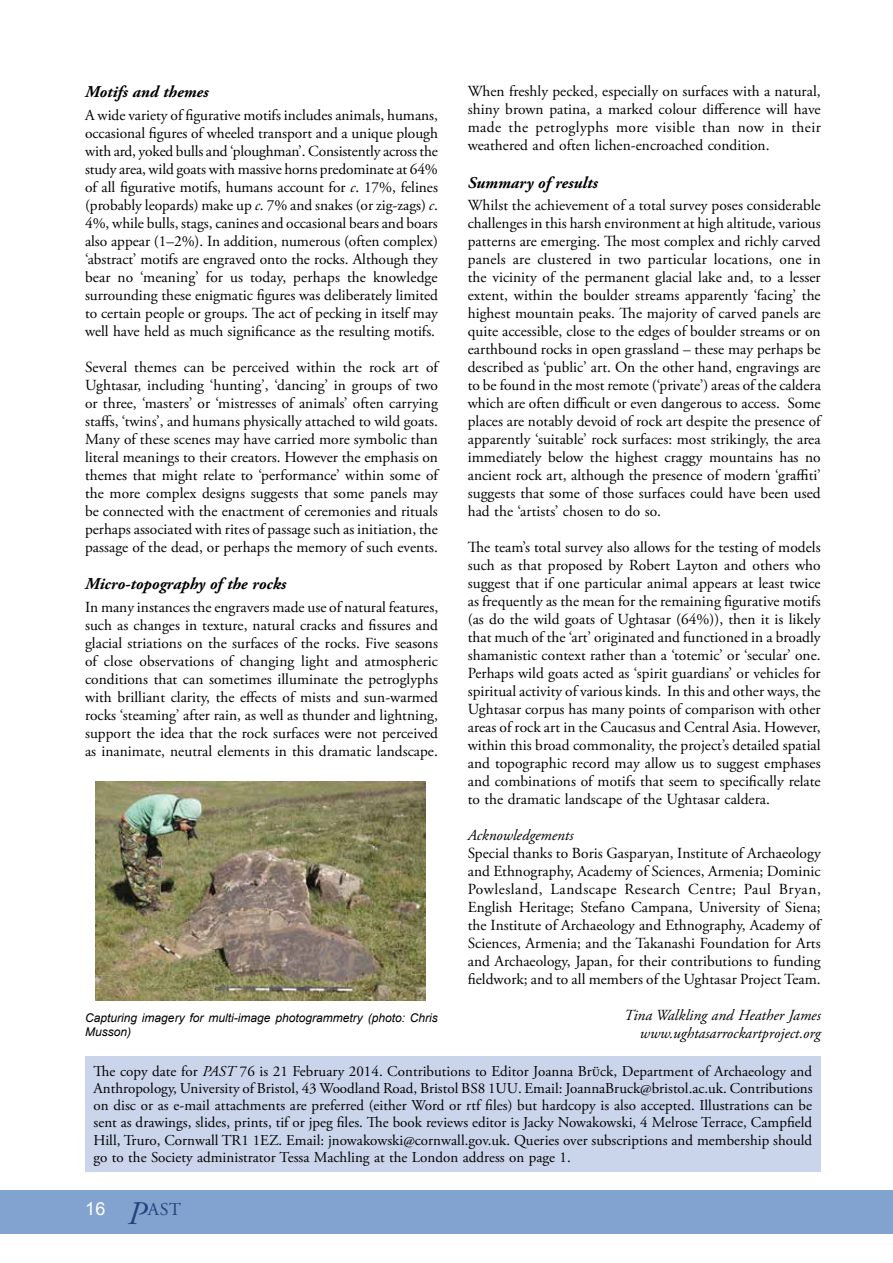
<style>
.page{position:relative;width:893px;height:1263px;background:#fff}
.page>*{position:absolute;margin:0;border:0;box-sizing:border-box;transform-origin:0 0}
.t1{font:18px "Adobe Garamond Pro";color:#21427c}
.t2{font:italic 700 16.5px "Adobe Garamond Pro";color:#000}
.t3{font:15.3px/18px "Adobe Garamond Pro";color:#000;text-align:justify}
.t4{font:italic 15.3px/18px "Adobe Garamond Pro";color:#000;text-align:right}
.t5{font:15px/17.2px "Adobe Garamond Pro";color:#000;text-align:justify}
.t6{font:italic 12px/14.4px "Arial";color:#000}
.s1{font-style:italic}
.s2{font-family:"Arial";color:#fff}
.s3{font-style:italic;font-size:33px}
</style>
<div class="page">
<div style="left:0;top:1191px;width:893px;height:43px;background:#82a3d0"></div>
<div style="left:85px;top:1056px;width:736px;height:115px;background:#cad5eb"></div>
<img style="left:96px;top:781px;width:329px;height:219px">
<p class="t2" style="left:85px;top:82px;width:125px">Motifs and themes</p>
<p class="t3" style="left:85px;top:106px;width:354px">A wide variety of figurative motifs includes animals, humans, occasional figures of wheeled transport and a unique plough with ard, yoked bulls and ‘ploughman’. Consistently across the study area, wild goats with massive horns predominate at 64% of all figurative motifs, humans account for <span class="s1">c</span>. 17%, felines (probably leopards) make up <span class="s1">c</span>. 7% and snakes (or zig-zags) <span class="s1">c</span>.<br>4%, while bulls, stags, canines and occasional bears and boars also appear (1–2%). In addition, numerous (often complex) ‘abstract’ motifs are engraved onto the rocks. Although they bear no ‘meaning’ for us today, perhaps the knowledge surrounding these enigmatic figures was deliberately limited to certain people or groups. The act of pecking in itself may well have held as much significance as the resulting motifs.</p>
<p class="t3" style="left:85px;top:358px;width:355px">Several themes can be perceived within the rock art of Ughtasar, including ‘hunting’, ‘dancing’ in groups of two or three, ‘masters’ or ‘mistresses of animals’ often carrying staffs, ‘twins’, and humans physically attached to wild goats.<br>Many of these scenes may have carried more symbolic than literal meanings to their creators. However the emphasis on themes that might relate to ‘performance’ within some of the more complex designs suggests that some panels may be connected with the enactment of ceremonies and rituals perhaps associated with rites of passage such as initiation, the passage of the dead, or perhaps the memory of such events.</p>
<p class="t2" style="left:85px;top:574px;width:203px">Micro-topography of the rocks</p>
<p class="t3" style="left:85px;top:598px;width:355px">In many instances the engravers made use of natural features, such as changes in texture, natural cracks and fissures and glacial striations on the surfaces of the rocks. Five seasons of close observations of changing light and atmospheric conditions that can sometimes illuminate the petroglyphs with brilliant clarity, the effects of mists and sun-warmed rocks ‘steaming’ after rain, as well as thunder and lightning, support the idea that the rock surfaces were not perceived as inanimate, neutral elements in this dramatic landscape.</p>
<p class="t6" style="left:85px;top:1011px;width:354px">Capturing imagery for multi-image photogrammetry (photo: Chris<br>Musson)</p>
<p class="t3" style="left:468px;top:83px;width:355px">When freshly pecked, especially on surfaces with a natural, shiny brown patina, a marked colour difference will have made the petroglyphs more visible than now in their weathered and often lichen-encroached condition.</p>
<p class="t2" style="left:468px;top:173px;width:132px">Summary of results</p>
<p class="t3" style="left:468px;top:197px;width:355px">Whilst the achievement of a total survey poses considerable challenges in this harsh environment at high altitude, various patterns are emerging. The most complex and richly carved panels are clustered in two particular locations, one in the vicinity of the permanent glacial lake and, to a lesser extent, within the boulder streams apparently ‘facing’ the highest mountain peaks. The majority of carved panels are quite accessible, close to the edges of boulder streams or on earthbound rocks in open grassland – these may perhaps be described as ‘public’ art. On the other hand, engravings are to be found in the most remote (‘private’) areas of the caldera which are often difficult or even dangerous to access. Some places are notably devoid of rock art despite the presence of apparently ‘suitable’ rock surfaces: most strikingly, the area immediately below the highest craggy mountains has no ancient rock art, although the presence of modern ‘graffiti’ suggests that some of those surfaces could have been used had the ‘artists’ chosen to do so.</p>
<p class="t3" style="left:468px;top:539px;width:354px">The team’s total survey also allows for the testing of models such as that proposed by Robert Layton and others who suggest that if one particular animal appears at least twice as frequently as the mean for the remaining figurative motifs (as do the wild goats of Ughtasar (64%)), then it is likely that much of the ‘art’ originated and functioned in a broadly shamanistic context rather than a ‘totemic’ or ‘secular’ one.<br>Perhaps wild goats acted as ‘spirit guardians’ or vehicles for spiritual activity of various kinds. In this and other ways, the Ughtasar corpus has many points of comparison with other areas of rock art in the Caucasus and Central Asia. However, within this broad commonality, the project’s detailed spatial and topographic record may allow us to suggest emphases and combinations of motifs that seem to specifically relate to the dramatic landscape of the Ughtasar caldera.</p>
<p class="t4" style="left:468px;top:827px;width:107px">Acknowledgements</p>
<p class="t3" style="left:468px;top:845px;width:355px">Special thanks to Boris Gasparyan, Institute of Archaeology and Ethnography, Academy of Sciences, Armenia; Dominic Powlesland, Landscape Research Centre; Paul Bryan, English Heritage; Stefano Campana, University of Siena; the Institute of Archaeology and Ethnography, Academy of Sciences, Armenia; and the Takanashi Foundation for Arts and Archaeology, Japan, for their contributions to funding fieldwork; and to all members of the Ughtasar Project Team.</p>
<p class="t4" style="left:624px;top:1007px;width:198px">Tina Walkling and Heather James www.ughtasarrockartproject.org</p>
<p class="t5" style="left:94px;top:1063px;width:721px">The copy date for <span class="s1">PAST</span> 76 is 21 February 2014. Contributions to Editor Joanna BrÜck, Department of Archaeology and Anthropology, University of Bristol, 43 Woodland Road, Bristol BS8 1UU. Email: JoannaBruck@bristol.ac.uk. Contributions on disc or as e-mail attachments are preferred (either Word or rtf files) but hardcopy is also accepted. Illustrations can be sent as drawings, slides, prints, tif or jpeg files. The book reviews editor is Jacky Nowakowski, 4 Melrose Terrace, Campfield Hill, Truro, Cornwall TR1 1EZ. Email: jnowakowski@cornwall.gov.uk. Queries over subscriptions and membership should go to the Society administrator Tessa Machling at the London address on page 1.</p>
<p class="t1" style="left:85px;top:1198px;width:97px"><span class="s2">16</span> <span class="s3">P</span>AST</p>
</div>
